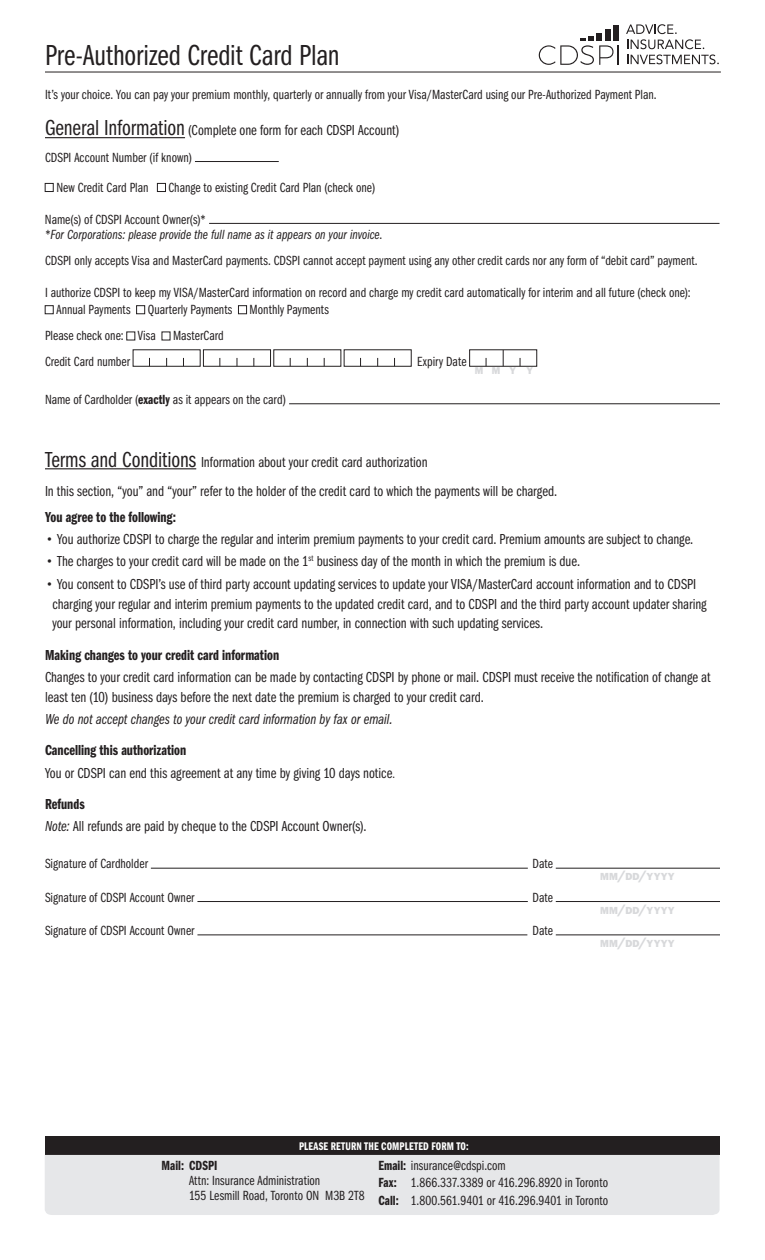
<style>
.page{position:relative;width:765px;height:1260px;background:#fff}
.page>*{position:absolute;margin:0;border:0;box-sizing:border-box;transform-origin:0 0}
.t1{font:30px "ITC Franklin Gothic Std Bk Cp";color:#231f20}
.t2{font:15px/20px "ITC Franklin Gothic Std Bk Cp";color:#231f20}
.t3{font:15px "ITC Franklin Gothic Std Dm Cp";color:#231f20}
.t4{font:15px "ITC Franklin Gothic Std Bk Cp It";letter-spacing:-.005em;color:#231f20}
.t5{font:13.75px/17.2px "ITC Franklin Gothic Std Bk Cp";letter-spacing:.005em;color:#231f20}
.t6{font:13.75px "ITC Franklin Gothic Std Bk Cp It";color:#231f20}
.t7{font:13.75px "ITC Franklin Gothic Std Dm Cp";letter-spacing:.005em;color:#231f20}
.t8{font:11.5px "ITC Franklin Gothic Std Dm Cp";letter-spacing:.015em;color:#fff}
.t9{font:10.38px "ITC Franklin Gothic Std Hvy";letter-spacing:.03em;color:#d8d9db}
.t10{font:10px "ITC Franklin Gothic Std Hvy";color:#d8d9db}
.s1{font-size:22.5px}
.s2{font-family:"ITC Franklin Gothic Std Bk Cp"}
.s3{font-family:"ITC Franklin Gothic Std Dm Cp"}
.s4{font-family:"ITC Franklin Gothic Std";font-weight:500}
.s5{font-size:12.5px}
.s6{font-family:"ITC Franklin Gothic Std Bk Cp It"}
.s7{font-size:13.75px}
</style>
<div class="page">
<hr style="left:45px;top:137px;width:140px;height:1px;background:#231f20">
<hr style="left:195px;top:161px;width:84px;height:1px;background:#231f20">
<div style="left:45px;top:183px;width:8px;height:9px;border:1px solid #231f20"></div>
<div style="left:157px;top:183px;width:9px;height:9px;border:1px solid #231f20"></div>
<hr style="left:209px;top:223px;width:511px;height:1px;background:#231f20">
<div style="left:136px;top:306px;width:9px;height:8px;border:1px solid #231f20"></div>
<div style="left:238px;top:306px;width:9px;height:8px;border:1px solid #231f20"></div>
<svg style="left:503px;top:350px;width:1px;height:16px"></svg>
<hr style="left:289px;top:404px;width:431px;height:1px;background:#231f20">
<hr style="left:45px;top:468px;width:151px;height:1px;background:#231f20">
<div style="left:45px;top:1136px;width:675px;height:19px;background:#231f20"></div>
<div style="left:45px;top:1155px;width:675px;height:60px;background:#e6e7e9"></div>
<hr style="left:151px;top:868px;width:377px;height:1px;background:#231f20">
<hr style="left:556px;top:868px;width:164px;height:1px;background:#231f20">
<hr style="left:197px;top:901px;width:331px;height:1px;background:#231f20">
<hr style="left:556px;top:901px;width:164px;height:1px;background:#231f20">
<hr style="left:197px;top:935px;width:330px;height:1px;background:#231f20">
<hr style="left:556px;top:935px;width:164px;height:1px;background:#231f20">
<hr style="left:45px;top:72px;width:676px;height:1px;background:#231f20">
<div style="left:613px;top:25px;width:6px;height:15px;background:#231f20"></div>
<div style="left:605px;top:29px;width:5px;height:11px;background:#231f20"></div>
<div style="left:597px;top:33px;width:5px;height:8px;background:#231f20"></div>
<svg style="left:626px;top:24px;width:93px;height:40px"></svg>
<svg style="left:539px;top:36px;width:80px;height:29px"></svg>
<h1 class="t1" style="left:45px;top:38px;width:296px">Pre-Authorized Credit Card Plan</h1>
<p class="t5" style="left:45px;top:86px;width:613px">It’s your choice. You can pay your premium monthly, quarterly or annually from your Visa/MasterCard using our Pre-Authorized Payment Plan.</p>
<p class="t2" style="left:45px;top:121px;width:356px"><span class="s1">General Information</span> (Complete one form for each CDSPI Account)</p>
<p class="t5" style="left:56px;top:142px;width:137px;line-height:30px;text-indent:-11px">CDSPI Account Number (if known)<br>New Credit Card Plan</p>
<p class="t5" style="left:169px;top:179px;width:208px">Change to existing Credit Card Plan (check one)</p>
<p class="t5" style="left:45px;top:211px;width:163px">Name(s) of CDSPI Account Owner(s)*</p>
<p class="t6" style="left:45px;top:227px;width:339px"><span class="s2">*</span>For Corporations: please provide the full name as it appears on your invoice<span class="s2">.</span></p>
<p class="t5" style="left:45px;top:252px;width:654px">CDSPI only accepts Visa and MasterCard payments. CDSPI cannot accept payment using any other credit cards nor any form of “debit card” payment.</p>
<p class="t5" style="left:56px;top:284px;width:636px;text-indent:-11px">I authorize CDSPI to keep my VISA/MasterCard information on record and charge my credit card automatically for interim and all future (check one):<br>Annual Payments</p>
<p class="t5" style="left:148px;top:301px;width:86px">Quarterly Payments</p>
<p class="t5" style="left:250px;top:301px;width:81px">Monthly Payments</p>
<p class="t5" style="left:45px;top:327px;width:112px">Please check one: Visa</p>
<p class="t5" style="left:173px;top:327px;width:52px">MasterCard</p>
<p class="t5" style="left:45px;top:353px;width:86px">Credit Card number</p>
<p class="t5" style="left:417px;top:353px;width:51px">Expiry Date</p>
<p class="t5" style="left:45px;top:391px;width:243px">Name of Cardholder (<span class="s3">exactly</span> as it appears on the card)</p>
<p class="t10" style="left:475px;top:365px;width:60px">MMYY</p>
<p class="t2" style="left:45px;top:452px;width:384px"><span class="s1">Terms and Conditions</span> Information about your credit card authorization</p>
<p class="t2" style="left:45px;top:481px;width:514px">In this section, “you” and “your” refer to the holder of the credit card to which the payments will be charged.</p>
<p class="t3" style="left:45px;top:509px;width:133px">You agree to the following:</p>
<p class="t2" style="left:45px;top:529px;width:650px"><span class="s4">•</span> You authorize CDSPI to charge the regular and interim premium payments to your credit card. Premium amounts are subject to change.</p>
<p class="t2" style="left:45px;top:552px;width:537px"><span class="s4">•</span> The charges to your credit card will be made on the 1<sup>st</sup> business day of the month in which the premium is due.</p>
<p class="t2" style="left:52px;top:574px;width:656px;text-indent:-7px"><span class="s4">•</span> You consent to CDSPI’s use of third party account updating services to update your VISA/MasterCard account information and to CDSPI charging your regular and interim premium payments to the updated credit card, and to CDSPI and the third party account updater sharing your personal information, including your credit card number, in connection with such updating services.</p>
<p class="t3" style="left:45px;top:647px;width:236px">Making changes to your credit card information</p>
<p class="t2" style="left:45px;top:667px;width:667px">Changes to your credit card information can be made by contacting CDSPI by phone or mail. CDSPI must receive the notification of change at least ten (10) business days before the next date the premium is charged to your credit card.</p>
<p class="t4" style="left:45px;top:711px;width:349px">We do not accept changes to your credit card information by fax or email.</p>
<p class="t3" style="left:45px;top:742px;width:143px">Cancelling this authorization</p>
<p class="t2" style="left:45px;top:763px;width:351px">You or CDSPI can end this agreement at any time by giving 10 days notice<span class="s5">.</span></p>
<p class="t3" style="left:45px;top:796px;width:41px">Refunds</p>
<p class="t2" style="left:45px;top:817px;width:323px"><span class="s6">Note:</span> All refunds are paid by cheque to the CDSPI Account Owner(s).</p>
<p class="t5" style="left:45px;top:855px;width:104px">Signature of Cardholder</p>
<p class="t5" style="left:533px;top:855px;width:22px">Date</p>
<p class="t5" style="left:45px;top:889px;width:151px">Signature of CDSPI Account Owner</p>
<p class="t5" style="left:532px;top:889px;width:22px">Date</p>
<p class="t5" style="left:45px;top:922px;width:151px">Signature of CDSPI Account Owner</p>
<p class="t5" style="left:533px;top:922px;width:22px">Date</p>
<p class="t9" style="left:600px;top:871px;width:76px">MM<span class="s7">/</span>DD<span class="s7">/</span>YYYY</p>
<p class="t9" style="left:600px;top:904px;width:76px">MM<span class="s7">/</span>DD<span class="s7">/</span>YYYY</p>
<p class="t9" style="left:600px;top:937px;width:76px">MM<span class="s7">/</span>DD<span class="s7">/</span>YYYY</p>
<p class="t8" style="left:299px;top:1140px;width:171px">Please return the completed form to:</p>
<p class="t7" style="left:162px;top:1158px;width:57px">Mail: CDSPI</p>
<p class="t5" style="left:189px;top:1173px;width:177px;line-height:15px">Attn: Insurance Administration<br>155 Lesmill Road, Toronto ON M3B 2T8</p>
<p class="t5" style="left:378px;top:1157px;width:231px"><span class="s3">Email:</span> insurance@cdspi.com<br><span class="s3">Fax:</span> 1.866.337.3389 or 416.296.8920 in Toronto<br><span class="s3">Call:</span> 1.800.561.9401 or 416.296.9401 in Toronto</p>
</div>
